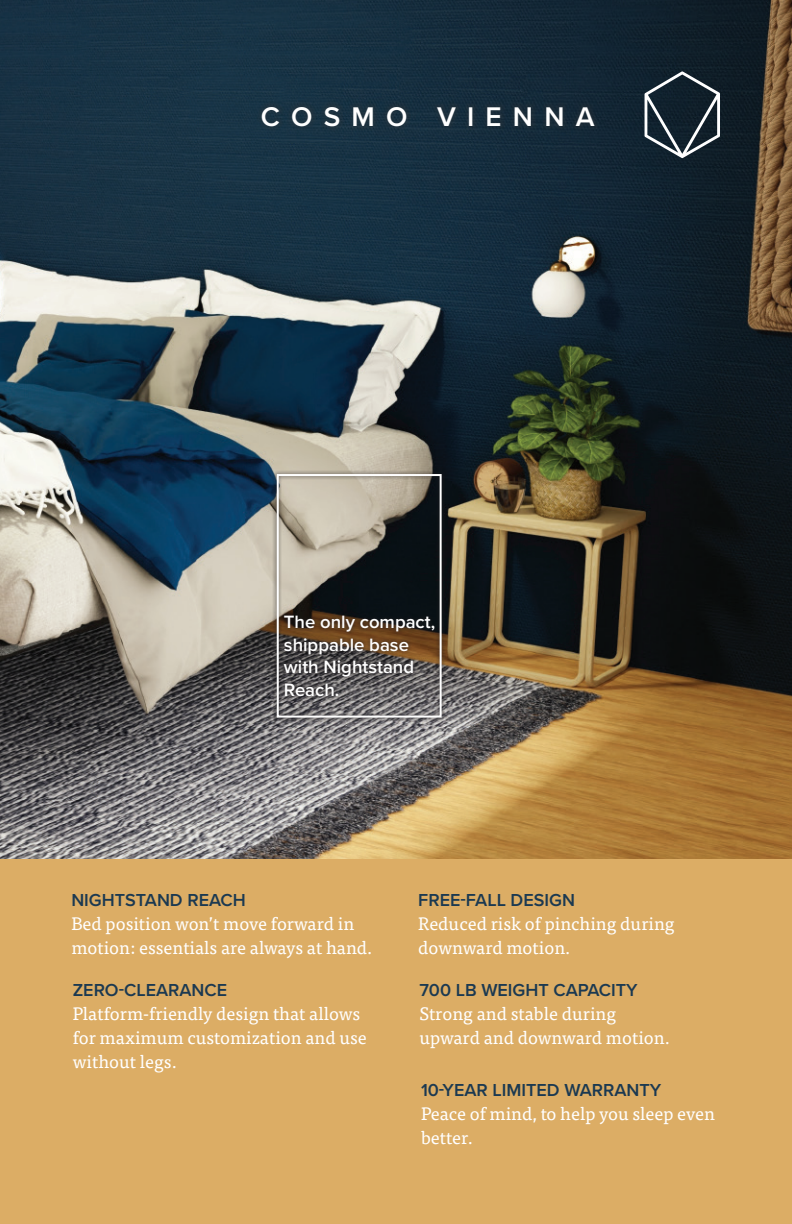
<style>
.page{position:relative;width:792px;height:1224px;background:#fff}
.page>*{position:absolute;margin:0;border:0;box-sizing:border-box;transform-origin:0 0}
.t1{font:600 28px "Proxima Nova";letter-spacing:.4em;color:#fff}
.t2{font:600 18.4px/22.2px "Proxima Nova";color:#fff}
.t3{font:18px/24px "Tisa Pro";color:#fff}
.t4{font:600 18px "Proxima Nova";color:#1b3951}
</style>
<div class="page">
<img style="left:0;top:0;width:792px;height:859px">
<div style="left:0;top:859px;width:792px;height:365px;background:#dcad65"></div>
<div style="left:272px;top:470px;width:174px;height:252px;background:#231f20;opacity:.9"></div>
<div style="left:277px;top:474px;width:165px;height:244px;border:2px solid #fff"></div>
<svg style="left:645px;top:71px;width:75px;height:87px;background:#37444e"></svg>
<div style="left:257px;top:101px;width:342px;height:30px;background:#1a2f3d"></div>
<p class="t1" style="left:261px;top:96px;width:335px">COSMO VIENNA</p>
<p class="t2" style="left:284px;top:611px;width:153px">The only compact, shippable base</p>
<p class="t2" style="left:284px;top:655px;width:132px;line-height:22.8px">with Nightstand<br>Reach.</p>
<p class="t4" style="left:71px;top:887px;width:176px">NIGHTSTAND REACH</p>
<p class="t3" style="left:71px;top:911px;width:303px">Bed position won’t move forward in motion: essentials are always at hand.</p>
<p class="t4" style="left:73px;top:977px;width:156px">ZERO-CLEARANCE</p>
<p class="t3" style="left:73px;top:1001px;width:296px">Platform-friendly design that allows for maximum customization and use without legs.</p>
<p class="t4" style="left:418px;top:887px;width:158px">FREE-FALL DESIGN</p>
<p class="t3" style="left:418px;top:911px;width:258px">Reduced risk of pinching during downward motion.</p>
<p class="t4" style="left:419px;top:977px;width:220px">700 LB WEIGHT CAPACITY</p>
<p class="t3" style="left:419px;top:1001px;width:252px">Strong and stable during upward and downward motion.</p>
<p class="t4" style="left:421px;top:1077px;width:242px">10-YEAR LIMITED WARRANTY</p>
<p class="t3" style="left:421px;top:1101px;width:296px">Peace of mind, to help you sleep even better.</p>
</div>
